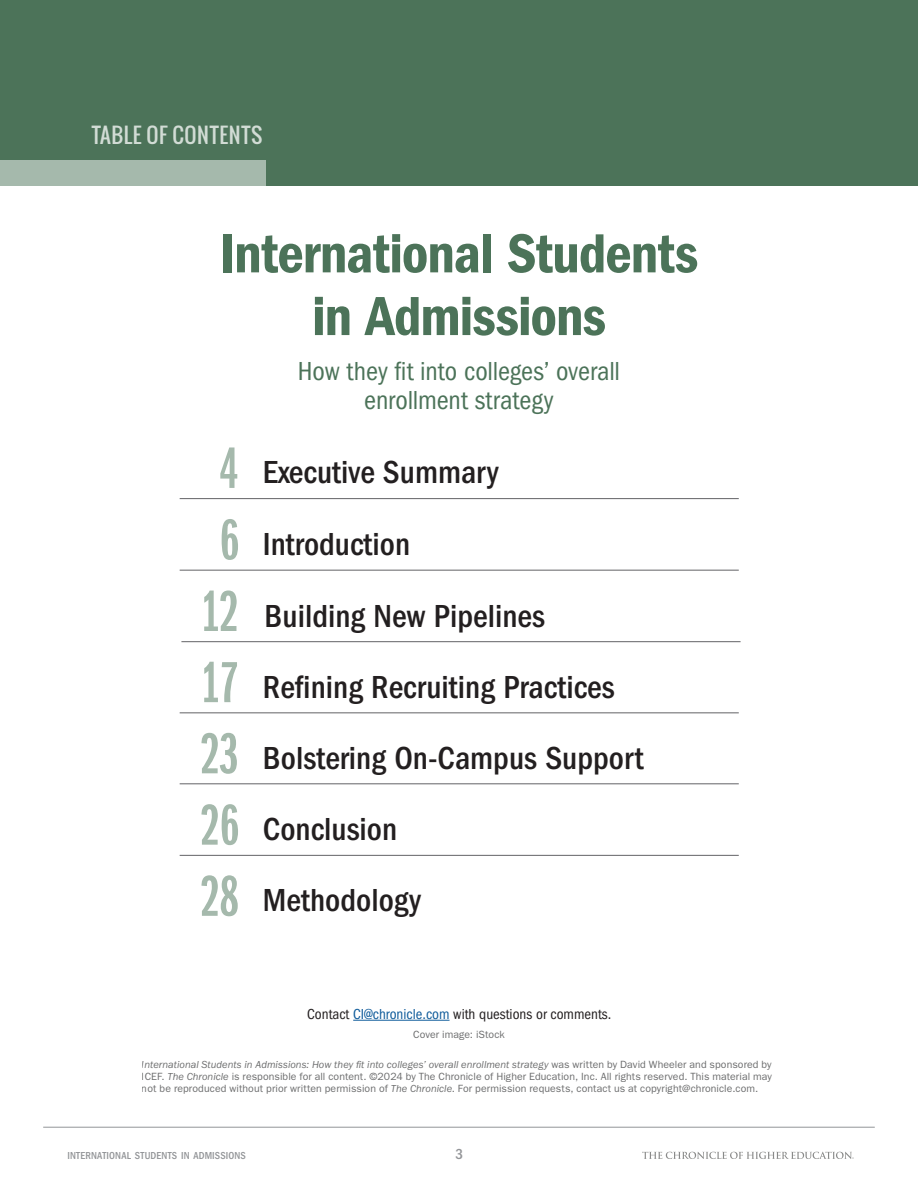
<style>
.page{position:relative;width:918px;height:1188px;background:#fff}
.page>*{position:absolute;margin:0;border:0;box-sizing:border-box;transform-origin:0 0}
.t1{font:60px "ITC Franklin Gothic Std Dm X Cp";letter-spacing:-.01em;color:#a5b9ac}
.CHE_News_Hed_Semibold_34_38{font:57px/62.7px "ITC Franklin Gothic Std Dm Cd";letter-spacing:-.02em;color:#4c7359;text-align:center}
.t2{font:500 condensed 33px "ITC Franklin Gothic Std";color:#231f20}
.CHE_News_Hed_Semibold_34_38-2{font:condensed 27px/29.7px "ITC Franklin Gothic Std";letter-spacing:-.005em;color:#4c7359;text-align:center}
.t3{font:21px "Oswald";letter-spacing:.03em;color:#d2dcd5}
.t4{font:condensed 15px "ITC Franklin Gothic Std";color:#231f20}
.t5{font:500 condensed 15px "ITC Franklin Gothic Std";color:#939598}
.t6{font:10.5px/12px "ITC Franklin Gothic Std";letter-spacing:.01em;color:#4b4c4d;text-align:justify}
.t7{font:500 condensed 10.5px "ITC Franklin Gothic Std";letter-spacing:.01em;color:#939598}
.s1{color:#105c9b}
.s2{font-style:italic}
</style>
<div class="page">
<hr style="left:43px;top:1127px;width:832px;height:1px;background:#939598">
<svg style="left:642px;top:1152px;width:212px;height:7px"></svg>
<div style="left:0;top:0;width:918px;height:185px;background:#4c7359"></div>
<div style="left:0;top:160px;width:265px;height:25px;background:#a5b9ac"></div>
<hr style="left:353px;top:1020px;width:97px;height:1px;background:#105c9b">
<hr style="left:180px;top:855px;width:559px;height:1px;background:#636366">
<hr style="left:180px;top:570px;width:559px;height:1px;background:#636366">
<hr style="left:180px;top:498px;width:559px;height:1px;background:#636366">
<hr style="left:181px;top:641px;width:560px;height:1px;background:#636366">
<hr style="left:180px;top:713px;width:559px;height:1px;background:#636366">
<hr style="left:180px;top:784px;width:559px;height:1px;background:#636366">
<h3 class="t3" style="left:92px;top:119px;width:172px">TABLE OF CONTENTS</h3>
<p class="CHE_News_Hed_Semibold_34_38" style="left:220px;top:222px;width:480px">International Students in Admissions</p>
<p class="CHE_News_Hed_Semibold_34_38-2" style="left:298px;top:356px;width:324px">How they fit into colleges’ overall enrollment strategy</p>
<p class="t1" style="left:220px;top:436px;width:21px">4</p>
<p class="t1" style="left:220px;top:507px;width:21px">6</p>
<p class="t1" style="left:201px;top:579px;width:40px">12</p>
<p class="t1" style="left:201px;top:650px;width:40px">17</p>
<p class="t1" style="left:201px;top:721px;width:40px">23</p>
<p class="t1" style="left:201px;top:792px;width:40px">26</p>
<p class="t1" style="left:201px;top:864px;width:40px">28</p>
<p class="t2" style="left:263px;top:454px;width:237px">Executive Summary</p>
<p class="t2" style="left:263px;top:525px;width:149px">Introduction</p>
<p class="t2" style="left:265px;top:597px;width:282px">Building New Pipelines</p>
<p class="t2" style="left:263px;top:668px;width:353px">Refining Recruiting Practices</p>
<p class="t2" style="left:263px;top:739px;width:382px">Bolstering On-Campus Support</p>
<p class="t2" style="left:263px;top:811px;width:136px">Conclusion</p>
<p class="t2" style="left:263px;top:882px;width:160px">Methodology</p>
<p class="t4" style="left:307px;top:1005px;width:306px">Contact <span class="s1">CI@chronicle.com</span> with questions or comments.</p>
<p class="t6" style="left:413px;top:1028px;width:93px">Cover image: iStock</p>
<p class="t6" style="left:142px;top:1058px;width:632px"><span class="s2">International Students in Admissions: How they fit into colleges’ overall enrollment strategy</span> was written by David Wheeler and sponsored by ICEF. <span class="s2">The Chronicle</span> is responsible for all content. ©2024 by The Chronicle of Higher Education, Inc. All rights reserved. This material may not be reproduced without prior written permission of <span class="s2">The Chronicle</span>. For permission requests, contact us at copyright@chronicle.com.</p>
<p class="t7" style="left:68px;top:1150px;width:180px">INTERNATIONAL STUDENTS IN ADMISSIONS</p>
<h3 class="t5" style="left:456px;top:1146px;width:9px">3</h3>
</div>
